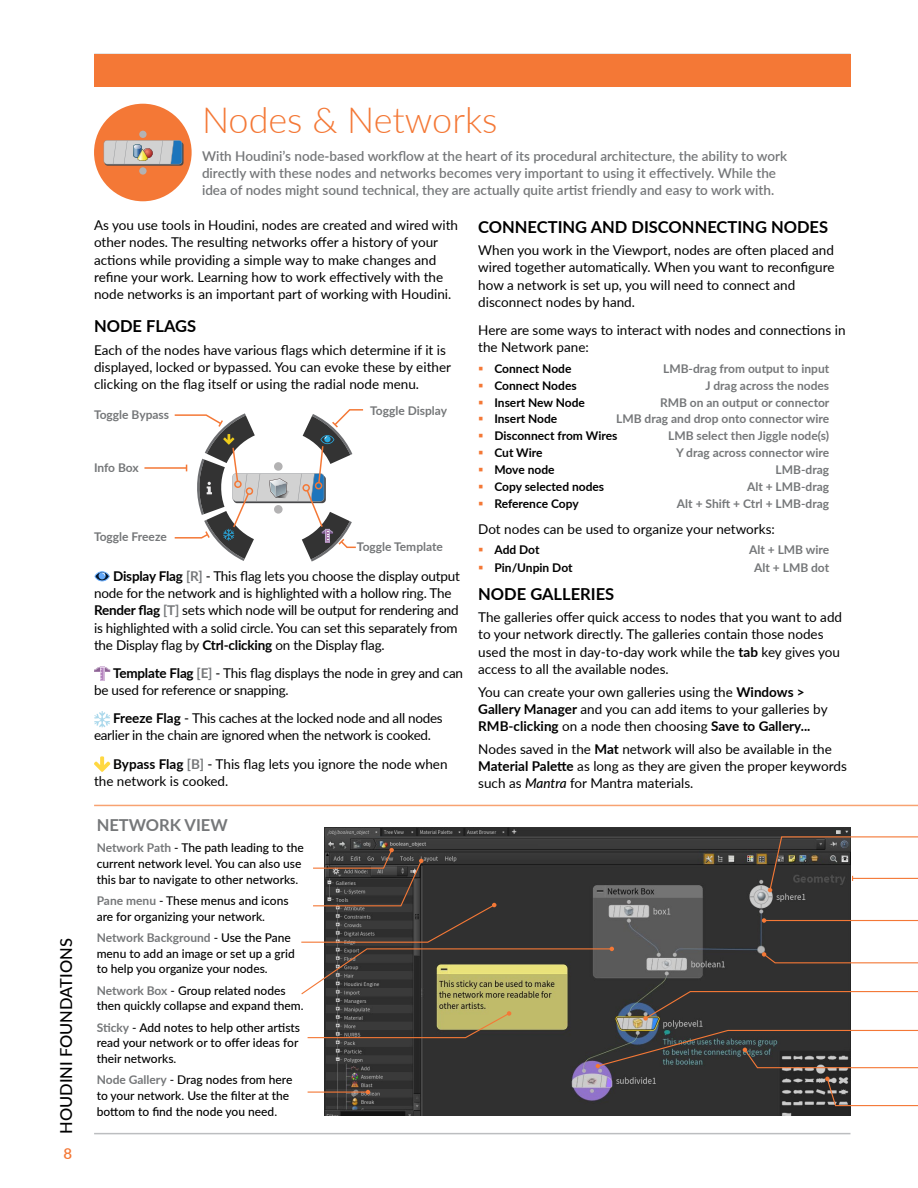
<style>
.page{position:relative;width:918px;height:1188px;background:#fff}
.page>*{position:absolute;margin:0;border:0;box-sizing:border-box;transform-origin:0 0}
.t1{font:300 36px "Lato";color:#f47836}
.t2{font:700 16.5px "Lato";color:#000}
.t3{font:500 16.5px "Lato";color:#000}
.t4{font:700 16.5px "Lato";color:#757779}
.t5{font:600 15px "Lato";color:#f47836}
.t6{font:13.5px/17.2px "Lato";color:#000}
.t7{font:600 13.5px/17.2px "Lato";color:#757779}
.t8{font:13.5px/17.2px "Lato";letter-spacing:-.02em;color:#000}
.t9{font:500 12px/15.8px "Lato";color:#000}
.t10{font:700 12px "Lato";color:#757779}
.t11{font:700 12px "Lato";color:#000}
.s1{font-weight:700}
.s2{font-weight:500;font-style:italic}
.s3{font-weight:700;color:#757779}
</style>
<div class="page">
<hr style="left:94px;top:1133px;width:757px;height:1px;background:#bcbec0">
<hr style="left:94px;top:54px;width:757px;height:1px;background:#bcbec0">
<div style="left:94px;top:54px;width:756px;height:32px;background:#f47836"></div>
<div style="left:94px;top:104px;width:98px;height:97px;background:#f47836;border-radius:50%"></div>
<hr style="left:144px;top:467px;width:43px;height:2px;background:#f47836">
<svg style="left:173px;top:409px;width:191px;height:153px"></svg>
<div style="left:315px;top:482px;width:7px;height:7px;border:2px solid #f47836;border-radius:50%"></div>
<svg style="left:94px;top:571px;width:16px;height:11px"></svg>
<div style="left:99px;top:666px;width:7px;height:16px;border:2px solid #d3b7d9"></div>
<svg style="left:94px;top:667px;width:16px;height:12px"></svg>
<svg style="left:94px;top:711px;width:16px;height:16px"></svg>
<svg style="left:94px;top:756px;width:16px;height:16px"></svg>
<hr style="left:94px;top:805px;width:824px;height:1px;background:#f8a271">
<img style="left:324px;top:827px;width:526px;height:289px">
<svg style="left:301px;top:848px;width:313px;height:147px;background:#545149"></svg>
<svg style="left:307px;top:1011px;width:204px;height:28px;background:#6e6751"></svg>
<hr style="left:308px;top:1092px;width:60px;height:1px;background:#f47836">
<svg style="left:366px;top:1090px;width:4px;height:4px"></svg>
<svg style="left:643px;top:990px;width:275px;height:31px"></svg>
<svg style="left:825px;top:1077px;width:93px;height:30px"></svg>
<svg style="left:596px;top:1029px;width:322px;height:40px"></svg>
<svg style="left:762px;top:952px;width:156px;height:12px"></svg>
<hr style="left:764px;top:920px;width:154px;height:1px;background:#f47836">
<svg style="left:762px;top:918px;width:4px;height:5px"></svg>
<div style="left:105px;top:142px;width:79px;height:24px;background:linear-gradient(to right,#6c6c6e,#636669);border-radius:3px"></div>
<div style="left:139px;top:131px;width:8px;height:7px;background:#b3b2b3;border-radius:50%"></div>
<div style="left:139px;top:167px;width:8px;height:8px;background:#b3b2b3;border-radius:50%"></div>
<svg style="left:104px;top:140px;width:78px;height:24px;background:#b4bbc0"></svg>
<svg style="left:768px;top:836px;width:150px;height:56px"></svg>
<p class="t3" style="left:54px;top:1134px;width:197px;rotate:-90deg">HOUDINI FOUNDATIONS</p>
<p class="t5" style="left:63px;top:1143px;width:10px">8</p>
<h1 class="t1" style="left:202px;top:95px;width:297px">Nodes &amp; Networks</h1>
<p class="t7" style="left:202px;top:147px;width:587px">With Houdini’s node-based workflow at the heart of its procedural architecture, the ability to work directly with these nodes and networks becomes very important to using it effectively. While the idea of nodes might sound technical, they are actually quite artist friendly and easy to work with.</p>
<p class="t6" style="left:94px;top:216px;width:366px">As you use tools in Houdini, nodes are created and wired with other nodes. The resulting networks offer a history of your actions while providing a simple way to make changes and refine your work. Learning how to work effectively with the node networks is an important part of working with Houdini.</p>
<p class="t2" style="left:94px;top:314px;width:104px">NODE FLAGS</p>
<p class="t6" style="left:94px;top:340px;width:359px">Each of the nodes have various flags which determine if it is displayed, locked or bypassed. You can evoke these by either clicking on the flag itself or using the radial node menu.</p>
<p class="t10" style="left:94px;top:406px;width:77px">Toggle Bypass</p>
<p class="t2" style="left:478px;top:214px;width:351px">CONNECTING AND DISCONNECTING NODES</p>
<p class="t6" style="left:478px;top:241px;width:358px">When you work in the Viewport, nodes are often placed and wired together automatically. When you want to reconfigure how a network is set up, you will need to connect and disconnect nodes by hand.</p>
<p class="t6" style="left:478px;top:321px;width:369px">Here are some ways to interact with nodes and connections in the Network pane:</p>
<p class="t11" style="left:494px;top:359px;width:78px">Connect Node</p>
<p class="t10" style="left:663px;top:359px;width:168px">LMB-drag from output to input</p>
<p class="t11" style="left:494px;top:376px;width:84px">Connect Nodes</p>
<p class="t10" style="left:705px;top:376px;width:125px">J drag across the nodes</p>
<p class="t11" style="left:494px;top:393px;width:92px">Insert New Node</p>
<p class="t10" style="left:660px;top:393px;width:171px">RMB on an output or connector</p>
<p class="t11" style="left:494px;top:410px;width:64px">Insert Node</p>
<p class="t10" style="left:616px;top:410px;width:214px">LMB drag and drop onto connector wire</p>
<p class="t11" style="left:494px;top:427px;width:124px">Disconnect from Wires</p>
<p class="t10" style="left:668px;top:427px;width:162px">LMB select then Jiggle node(s)</p>
<p class="t11" style="left:494px;top:444px;width:50px">Cut Wire</p>
<p class="t10" style="left:676px;top:444px;width:155px">Y drag across connector wire</p>
<p class="t11" style="left:494px;top:461px;width:62px">Move node</p>
<p class="t10" style="left:776px;top:461px;width:55px">LMB-drag</p>
<p class="t11" style="left:494px;top:478px;width:111px">Copy selected nodes</p>
<p class="t10" style="left:747px;top:478px;width:84px">Alt + LMB-drag</p>
<p class="t11" style="left:494px;top:495px;width:86px">Reference Copy</p>
<p class="t10" style="left:677px;top:495px;width:154px">Alt + Shift + Ctrl + LMB-drag</p>
<p class="t6" style="left:478px;top:519px;width:298px">Dot nodes can be used to organize your networks:</p>
<p class="t11" style="left:494px;top:541px;width:47px">Add Dot</p>
<p class="t10" style="left:749px;top:541px;width:82px">Alt + LMB wire</p>
<p class="t11" style="left:494px;top:558px;width:80px">Pin/Unpin Dot</p>
<p class="t10" style="left:754px;top:558px;width:76px">Alt + LMB dot</p>
<p class="t2" style="left:478px;top:581px;width:138px">NODE GALLERIES</p>
<p class="t6" style="left:478px;top:608px;width:365px">The galleries offer quick access to nodes that you want to add to your network directly. The galleries contain those nodes used the most in day-to-day work while the <span class="s1">tab</span> key gives you access to all the available nodes.</p>
<p class="t6" style="left:478px;top:683px;width:351px">You can create your own galleries using the <span class="s1">Windows &gt;<br>Gallery Manager</span> and you can add items to your galleries by<br><span class="s1">RMB-clicking</span> on a node then choosing <span class="s1">Save to Gallery...</span></p>
<p class="t6" style="left:478px;top:740px;width:370px">Nodes saved in the <span class="s1">Mat</span> network will also be available in the<br><span class="s1">Material Palette</span> as long as they are given the proper keywords such as <span class="s2">Mantra</span> for Mantra materials.</p>
<p class="t10" style="left:370px;top:402px;width:78px">Toggle Display</p>
<p class="t10" style="left:94px;top:459px;width:46px">Info Box</p>
<p class="t10" style="left:94px;top:528px;width:74px">Toggle Freeze</p>
<p class="t10" style="left:357px;top:538px;width:88px">Toggle Template</p>
<p class="t6" style="left:94px;top:567px;width:367px;text-indent:19px"><span class="s1">Display Flag</span> <span class="s3">[R]</span> - This flag lets you choose the display output node for the network and is highlighted with a hollow ring. The <span class="s1">Render flag</span> <span class="s3">[T]</span> sets which node will be output for rendering and is highlighted with a solid circle. You can set this separately from the Display flag by <span class="s1">Ctrl-clicking</span> on the Display flag.</p>
<p class="t6" style="left:94px;top:664px;width:371px;text-indent:19px"><span class="s1">Template Flag</span> <span class="s3">[E]</span> - This flag displays the node in grey and can be used for reference or snapping.</p>
<p class="t8" style="left:94px;top:709px;width:350px;text-indent:19px"><span class="s1">Freeze Flag</span> - This caches at the locked node and all nodes earlier in the chain are ignored when the network is cooked.</p>
<p class="t6" style="left:94px;top:754px;width:355px;text-indent:19px"><span class="s1">Bypass Flag</span> <span class="s3">[B]</span> - This flag lets you ignore the node when the network is cooked.</p>
<p class="t4" style="left:97px;top:813px;width:133px">NETWORK VIEW</p>
<p class="t9" style="left:97px;top:840px;width:209px"><span class="s3">Network Path</span> - The path leading to the current network level. You can also use this bar to navigate to other networks.</p>
<p class="t9" style="left:97px;top:892px;width:193px"><span class="s3">Pane menu</span> - These menus and icons are for organizing your network.</p>
<p class="t9" style="left:97px;top:929px;width:200px"><span class="s3">Network Background</span> - Use the Pane menu to add an image or set up a grid to help you organize your nodes.</p>
<p class="t9" style="left:97px;top:982px;width:208px"><span class="s3">Network Box</span> - Group related nodes then quickly collapse and expand them.</p>
<p class="t9" style="left:97px;top:1019px;width:205px"><span class="s3">Sticky</span> - Add notes to help other artists read your network or to offer ideas for their networks.</p>
<p class="t9" style="left:97px;top:1071px;width:197px"><span class="s3">Node Gallery</span> - Drag nodes from here to your network. Use the filter at the bottom to find the node you need.</p>
</div>
